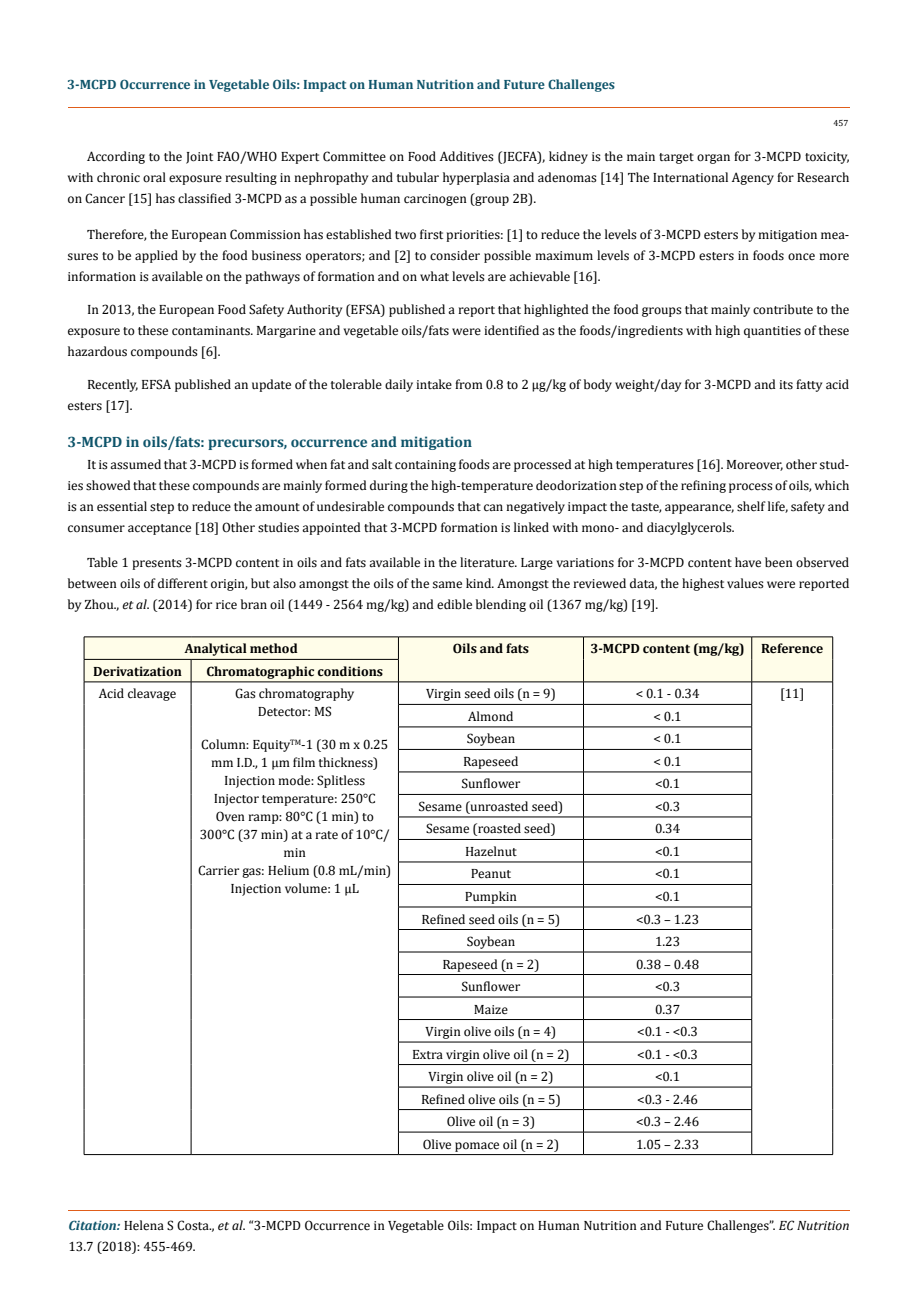
<style>
.page{position:relative;width:917px;height:1316px;background:#fff}
.page>*{position:absolute;margin:0;border:0;box-sizing:border-box;transform-origin:0 0}
.t1{font:700 15px "Cambria";color:#0e546a}
.t2{font:13.5px/21px "Cambria";color:#000;text-align:justify}
.t3{font:700 13.5px "Cambria";color:#000}
.t4{font:700 13.5px "Cambria";color:#0e546a}
.t5{font:9px "Cambria";color:#000}
.s1{font-style:italic}
.s2{font-weight:700;font-style:italic;color:#0e546a}
</style>
<div class="page">
<hr style="left:68px;top:108px;width:781px;height:1px;background:#e05d1a">
<hr style="left:68px;top:1210px;width:781px;height:1px;background:#e05d1a">
<hr style="left:84px;top:636px;width:107px;height:1px;background:#000">
<hr style="left:191px;top:636px;width:207px;height:1px;background:#000">
<hr style="left:398px;top:636px;width:185px;height:1px;background:#000">
<hr style="left:583px;top:636px;width:168px;height:1px;background:#000">
<hr style="left:751px;top:636px;width:81px;height:1px;background:#000">
<svg style="left:84px;top:637px;width:749px;height:517px"></svg>
<hr style="left:84px;top:1154px;width:107px;height:1px;background:#000">
<hr style="left:191px;top:1154px;width:207px;height:1px;background:#000">
<hr style="left:398px;top:1154px;width:185px;height:1px;background:#000">
<hr style="left:583px;top:1154px;width:168px;height:1px;background:#000">
<hr style="left:751px;top:1154px;width:81px;height:1px;background:#000">
<p class="t4" style="left:67px;top:74px;width:549px">3-MCPD Occurrence in Vegetable Oils: Impact on Human Nutrition and Future Challenges</p>
<p class="t5" style="left:833px;top:118px;width:16px">457</p>
<p class="t2" style="left:68px;top:146px;width:783px;text-indent:19px">According to the Joint FAO/WHO Expert Committee on Food Additives (JECFA), kidney is the main target organ for 3-MCPD toxicity, with chronic oral exposure resulting in nephropathy and tubular hyperplasia and adenomas [14] The International Agency for Research on Cancer [15] has classified 3-MCPD as a possible human carcinogen (group 2B).</p>
<p class="t2" style="left:68px;top:224px;width:783px;text-indent:19px">Therefore, the European Commission has established two first priorities: [1] to reduce the levels of 3-MCPD esters by mitigation mea&shy;sures to be applied by the food business operators; and [2] to consider possible maximum levels of 3-MCPD esters in foods once more information is available on the pathways of formation and on what levels are achievable [16].</p>
<p class="t2" style="left:68px;top:299px;width:783px;text-indent:19px">In 2013, the European Food Safety Authority (EFSA) published a report that highlighted the food groups that mainly contribute to the exposure to these contaminants. Margarine and vegetable oils/fats were identified as the foods/ingredients with high quantities of these hazardous compounds [6].</p>
<p class="t2" style="left:68px;top:374px;width:783px;text-indent:19px">Recently, EFSA published an update of the tolerable daily intake from 0.8 to 2 µg/kg of body weight/day for 3-MCPD and its fatty acid esters [17].</p>
<p class="t1" style="left:68px;top:431px;width:406px">3-MCPD in oils/fats: precursors, occurrence and mitigation</p>
<p class="t2" style="left:68px;top:454px;width:783px;text-indent:19px">It is assumed that 3-MCPD is formed when fat and salt containing foods are processed at high temperatures [16]. Moreover, other stud&shy;ies showed that these compounds are mainly formed during the high-temperature deodorization step of the refining process of oils, which is an essential step to reduce the amount of undesirable compounds that can negatively impact the taste, appearance, shelf life, safety and consumer acceptance [18] Other studies appointed that 3-MCPD formation is linked with mono- and diacylglycerols.</p>
<p class="t2" style="left:68px;top:552px;width:783px;text-indent:19px">Table 1 presents 3-MCPD content in oils and fats available in the literature. Large variations for 3-MCPD content have been observed between oils of different origin, but also amongst the oils of the same kind. Amongst the reviewed data, the highest values were reported by Zhou., <span class="s1">et al</span>. (2014) for rice bran oil (1449 - 2564 mg/kg) and edible blending oil (1367 mg/kg) [19].</p>
<p class="t3" style="left:185px;top:639px;width:114px">Analytical method</p>
<p class="t3" style="left:453px;top:639px;width:78px">Oils and fats</p>
<p class="t3" style="left:590px;top:639px;width:234px">3-MCPD content (mg/kg) Reference</p>
<p class="t3" style="left:93px;top:662px;width:90px">Derivatization</p>
<p class="t3" style="left:206px;top:662px;width:178px">Chromatographic conditions</p>
<p class="t2" style="left:99px;top:683px;width:79px">Acid cleavage</p>
<p class="t2" style="left:235px;top:684px;width:121px;line-height:18px;text-align:center">Gas chromatography<br>Detector: MS</p>
<p class="t2" style="left:198px;top:735px;width:195px;line-height:18px;text-align:center">Column: Equity<sup>TM</sup>-1 (30 m x 0.25 mm I.D., 1 µm film thickness)<br>Injection mode: Splitless<br>Injector temperature: 250°C<br>Oven ramp: 80°C (1 min) to<br>300°C (37 min) at a rate of 10°C/ min<br>Carrier gas: Helium (0.8 mL/min)<br>Injection volume: 1 µL</p>
<p class="t2" style="left:426px;top:683px;width:131px">Virgin seed oils (n = 9)</p>
<p class="t2" style="left:635px;top:683px;width:65px">&lt; 0.1 - 0.34</p>
<p class="t2" style="left:780px;top:683px;width:26px">[11]</p>
<p class="t2" style="left:468px;top:705px;width:47px">Almond</p>
<p class="t2" style="left:653px;top:705px;width:30px">&lt; 0.1</p>
<p class="t2" style="left:466px;top:728px;width:50px">Soybean</p>
<p class="t2" style="left:653px;top:728px;width:30px">&lt; 0.1</p>
<p class="t2" style="left:463px;top:750px;width:57px">Rapeseed</p>
<p class="t2" style="left:653px;top:750px;width:30px">&lt; 0.1</p>
<p class="t2" style="left:461px;top:773px;width:60px">Sunflower</p>
<p class="t2" style="left:655px;top:773px;width:27px">&lt;0.1</p>
<p class="t2" style="left:418px;top:795px;width:146px">Sesame (unroasted seed)</p>
<p class="t2" style="left:655px;top:795px;width:27px">&lt;0.3</p>
<p class="t2" style="left:426px;top:818px;width:131px">Sesame (roasted seed)</p>
<p class="t2" style="left:655px;top:818px;width:27px">0.34</p>
<p class="t2" style="left:465px;top:840px;width:53px">Hazelnut</p>
<p class="t2" style="left:655px;top:840px;width:27px">&lt;0.1</p>
<p class="t2" style="left:471px;top:863px;width:42px">Peanut</p>
<p class="t2" style="left:655px;top:863px;width:27px">&lt;0.1</p>
<p class="t2" style="left:465px;top:885px;width:54px">Pumpkin</p>
<p class="t2" style="left:655px;top:885px;width:27px">&lt;0.1</p>
<p class="t2" style="left:421px;top:908px;width:140px">Refined seed oils (n = 5)</p>
<p class="t2" style="left:636px;top:908px;width:65px">&lt;0.3 – 1.23</p>
<p class="t2" style="left:466px;top:931px;width:50px">Soybean</p>
<p class="t2" style="left:655px;top:931px;width:27px">1.23</p>
<p class="t2" style="left:442px;top:953px;width:99px">Rapeseed (n = 2)</p>
<p class="t2" style="left:636px;top:953px;width:65px">0.38 – 0.48</p>
<p class="t2" style="left:461px;top:976px;width:60px">Sunflower</p>
<p class="t2" style="left:655px;top:976px;width:27px">&lt;0.3</p>
<p class="t2" style="left:474px;top:998px;width:36px">Maize</p>
<p class="t2" style="left:655px;top:998px;width:27px">0.37</p>
<p class="t2" style="left:425px;top:1021px;width:132px">Virgin olive oils (n = 4)</p>
<p class="t2" style="left:637px;top:1021px;width:62px">&lt;0.1 - &lt;0.3</p>
<p class="t2" style="left:412px;top:1043px;width:159px">Extra virgin olive oil (n = 2)</p>
<p class="t2" style="left:637px;top:1043px;width:62px">&lt;0.1 - &lt;0.3</p>
<p class="t2" style="left:428px;top:1066px;width:127px">Virgin olive oil (n = 2)</p>
<p class="t2" style="left:655px;top:1066px;width:27px">&lt;0.1</p>
<p class="t2" style="left:421px;top:1088px;width:141px">Refined olive oils (n = 5)</p>
<p class="t2" style="left:637px;top:1088px;width:62px">&lt;0.3 - 2.46</p>
<p class="t2" style="left:447px;top:1111px;width:90px">Olive oil (n = 3)</p>
<p class="t2" style="left:636px;top:1111px;width:65px">&lt;0.3 – 2.46</p>
<p class="t2" style="left:423px;top:1133px;width:138px">Olive pomace oil (n = 2)</p>
<p class="t2" style="left:636px;top:1133px;width:65px">1.05 – 2.33</p>
<p class="t2" style="left:68px;top:1214px;width:782px"><span class="s2">Citation:</span> Helena S Costa., <span class="s1">et al</span>. “3-MCPD Occurrence in Vegetable Oils: Impact on Human Nutrition and Future Challenges”. <span class="s1">EC Nutrition<br></span>13.7 (2018): 455-469.</p>
</div>
